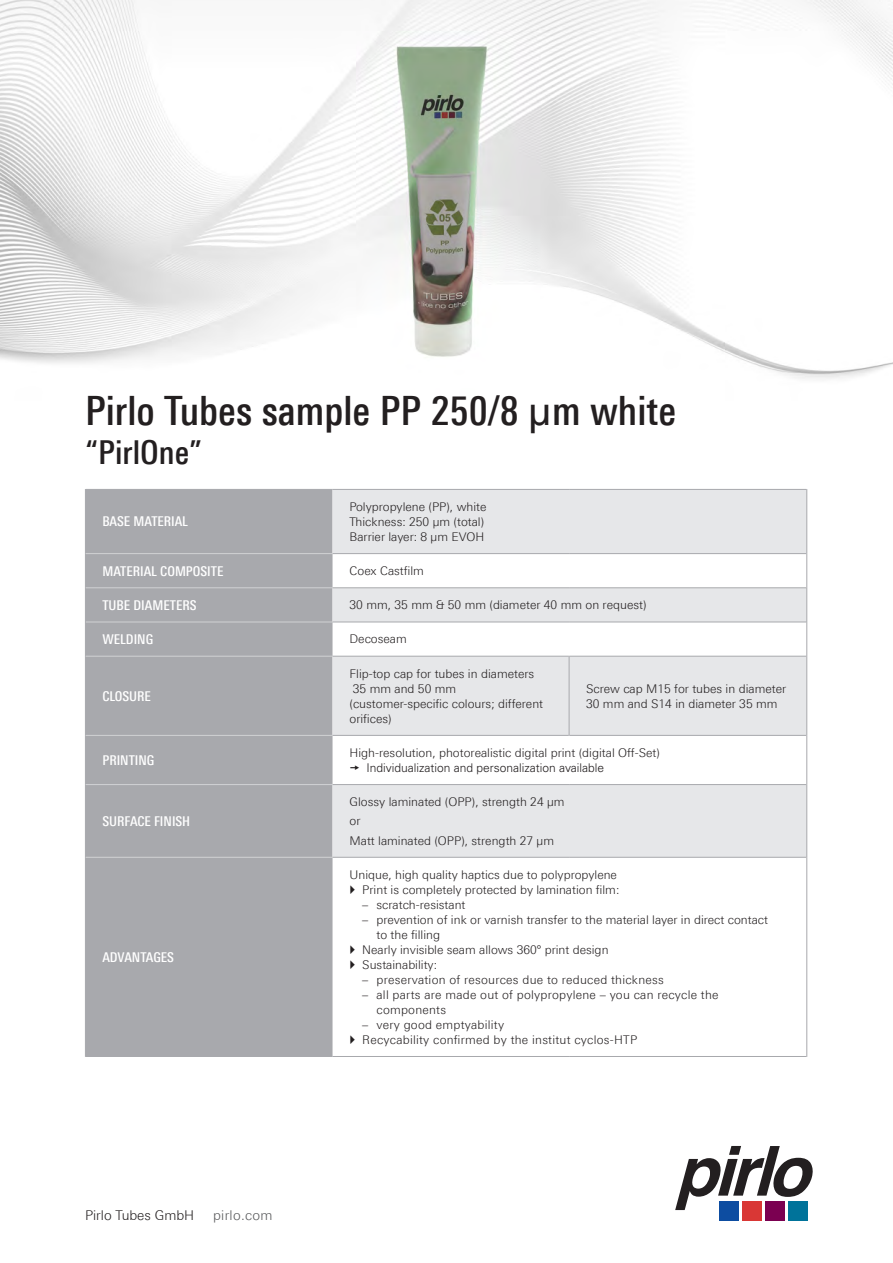
<style>
.page{position:relative;width:893px;height:1263px;background:#fff}
.page>*{position:absolute;margin:0;border:0;box-sizing:border-box;transform-origin:0 0}
.t1{font:500 40.5px "Linotype Univers 520 Cn";color:#231f20}
.t2{font:500 33px "Linotype Univers 520 Cn";color:#231f20}
.t3{font:500 13.5px "Linotype Univers 520 Cn";color:#fff}
.t4{font:300 13.5px "Linotype Univers 330";color:#231f20}
.t5{font:300 13.5px "Linotype Univers 330";letter-spacing:.02em;color:#57585a}
.t6{font:300 12px/15px "Linotype Univers 330";color:#231f20}
.t7{font:300 12px/15px "Linotype Univers 330";letter-spacing:.02em;color:#231f20}
.t8{font:300 12px "Univers LT Std";color:#231f20}
</style>
<div class="page">
<img style="left:0;top:0;width:893px;height:379px">
<div style="left:86px;top:490px;width:247px;height:566px;background:#a8a9ad"></div>
<svg style="left:333px;top:490px;width:473px;height:367px;fill:#e6e7e9"></svg>
<hr style="left:333px;top:553px;width:236px;height:1px;background:#a8a9ad">
<hr style="left:569px;top:553px;width:237px;height:1px;background:#a8a9ad">
<hr style="left:333px;top:587px;width:236px;height:1px;background:#a8a9ad">
<hr style="left:569px;top:587px;width:237px;height:1px;background:#a8a9ad">
<hr style="left:333px;top:784px;width:236px;height:1px;background:#a8a9ad">
<hr style="left:569px;top:784px;width:237px;height:1px;background:#a8a9ad">
<hr style="left:333px;top:857px;width:236px;height:1px;background:#a8a9ad">
<hr style="left:569px;top:857px;width:237px;height:1px;background:#a8a9ad">
<hr style="left:333px;top:622px;width:236px;height:1px;background:#a8a9ad">
<hr style="left:569px;top:622px;width:237px;height:1px;background:#a8a9ad">
<hr style="left:333px;top:656px;width:236px;height:1px;background:#a8a9ad">
<hr style="left:569px;top:656px;width:237px;height:1px;background:#a8a9ad">
<hr style="left:569px;top:656px;width:1px;height:80px;background:#a8a9ad">
<hr style="left:333px;top:735px;width:236px;height:1px;background:#a8a9ad">
<hr style="left:569px;top:735px;width:237px;height:1px;background:#a8a9ad">
<hr style="left:86px;top:489px;width:247px;height:1px;background:#a8a9ad">
<hr style="left:85px;top:489px;width:1px;height:65px;background:#a8a9ad">
<hr style="left:333px;top:489px;width:236px;height:1px;background:#a8a9ad">
<hr style="left:569px;top:489px;width:237px;height:1px;background:#a8a9ad">
<hr style="left:806px;top:489px;width:1px;height:65px;background:#a8a9ad">
<hr style="left:85px;top:554px;width:1px;height:34px;background:#a8a9ad">
<hr style="left:806px;top:554px;width:1px;height:34px;background:#a8a9ad">
<hr style="left:85px;top:588px;width:1px;height:34px;background:#a8a9ad">
<hr style="left:806px;top:588px;width:1px;height:34px;background:#a8a9ad">
<hr style="left:85px;top:622px;width:1px;height:34px;background:#a8a9ad">
<hr style="left:806px;top:622px;width:1px;height:34px;background:#a8a9ad">
<hr style="left:85px;top:656px;width:1px;height:79px;background:#a8a9ad">
<hr style="left:806px;top:656px;width:1px;height:79px;background:#a8a9ad">
<hr style="left:85px;top:735px;width:1px;height:49px;background:#a8a9ad">
<hr style="left:806px;top:735px;width:1px;height:49px;background:#a8a9ad">
<hr style="left:85px;top:784px;width:1px;height:73px;background:#a8a9ad">
<hr style="left:806px;top:784px;width:1px;height:73px;background:#a8a9ad">
<hr style="left:85px;top:857px;width:1px;height:200px;background:#a8a9ad">
<hr style="left:806px;top:857px;width:1px;height:200px;background:#a8a9ad">
<hr style="left:86px;top:1056px;width:247px;height:1px;background:#a8a9ad">
<hr style="left:333px;top:1056px;width:236px;height:1px;background:#a8a9ad">
<hr style="left:569px;top:1056px;width:237px;height:1px;background:#a8a9ad">
<hr style="left:86px;top:553px;width:247px;height:1px;background:#d1d2d4">
<hr style="left:86px;top:587px;width:247px;height:1px;background:#d1d2d4">
<hr style="left:86px;top:622px;width:247px;height:1px;background:#d1d2d4">
<hr style="left:86px;top:656px;width:247px;height:1px;background:#d1d2d4">
<hr style="left:86px;top:735px;width:247px;height:1px;background:#d1d2d4">
<hr style="left:86px;top:784px;width:247px;height:1px;background:#d1d2d4">
<hr style="left:86px;top:857px;width:247px;height:1px;background:#d1d2d4">
<svg style="left:675px;top:1146px;width:138px;height:64px"></svg>
<div style="left:788px;top:1201px;width:20px;height:19px;background:#00739a"></div>
<div style="left:719px;top:1201px;width:19px;height:19px;background:#0d4da1"></div>
<div style="left:742px;top:1201px;width:20px;height:19px;background:#d93735"></div>
<div style="left:765px;top:1201px;width:20px;height:19px;background:#7b0051"></div>
<svg style="left:351px;top:765px;width:8px;height:5px"></svg>
<h1 class="t1" style="left:85px;top:386px;width:593px">Pirlo Tubes sample PP 250/8 μm white</h1>
<h2 class="t2" style="left:85px;top:433px;width:119px">“PirlOne”</h2>
<p class="t3" style="left:102px;top:514px;width:87px">BASE MATERIAL</p>
<p class="t6" style="left:350px;top:499px;width:138px">Polypropylene (PP), white<br>Thickness: 250 µm (total)<br>Barrier layer: 8 µm EVOH</p>
<p class="t3" style="left:102px;top:563px;width:123px">MATERIAL COMPOSITE</p>
<p class="t6" style="left:350px;top:563px;width:76px">Coex Castfilm</p>
<p class="t3" style="left:102px;top:597px;width:96px">TUBE DIAMETERS</p>
<p class="t6" style="left:350px;top:597px;width:298px">30 mm, 35 mm &amp; 50 mm (diameter 40 mm on request)</p>
<p class="t3" style="left:102px;top:631px;width:52px">WELDING</p>
<p class="t6" style="left:350px;top:631px;width:59px">Decoseam</p>
<p class="t3" style="left:102px;top:688px;width:50px">CLOSURE</p>
<p class="t3" style="left:102px;top:752px;width:54px">PRINTING</p>
<p class="t3" style="left:102px;top:813px;width:89px">SURFACE FINISH</p>
<p class="t3" style="left:102px;top:949px;width:73px">ADVANTAGES</p>
<p class="t4" style="left:85px;top:1208px;width:111px">Pirlo Tubes GmbH</p>
<p class="t5" style="left:213px;top:1208px;width:61px">pirlo.com</p>
<p class="t6" style="left:350px;top:666px;width:195px">Flip-top cap for tubes in diameters<br>35 mm and 50 mm (customer-specific colours; different orifices)</p>
<p class="t6" style="left:586px;top:681px;width:202px">Screw cap M15 for tubes in diameter<br>30 mm and S14 in diameter 35 mm</p>
<p class="t6" style="left:350px;top:745px;width:312px">High-resolution, photorealistic digital print (digital Off-Set)</p>
<p class="t8" style="left:367px;top:760px;width:239px">Individualization and personalization available</p>
<p class="t6" style="left:350px;top:792px;width:217px;line-height:19.2px">Glossy laminated (OPP), strength 24 µm or<br>Matt laminated (OPP), strength 27 µm</p>
<p class="t6" style="left:350px;top:867px;width:271px;text-align:right">Unique, high quality haptics due to polypropylene<br>Print is completely protected by lamination film:</p>
<p class="t6" style="left:362px;top:897px;width:105px">– scratch-resistant</p>
<p class="t6" style="left:362px;top:912px;width:407px">– prevention of ink or varnish transfer to the material layer in direct contact</p>
<p class="t6" style="left:377px;top:927px;width:65px">to the filling</p>
<p class="t6" style="left:362px;top:942px;width:248px">Nearly invisible seam allows 360° print design</p>
<p class="t6" style="left:362px;top:957px;width:76px">Sustainability:</p>
<p class="t7" style="left:362px;top:972px;width:303px">– preservation of resources due to reduced thickness</p>
<p class="t7" style="left:377px;top:987px;width:344px;text-indent:-14px">– all parts are made out of polypropylene – you can recycle the components</p>
<p class="t7" style="left:362px;top:1017px;width:276px">– very good emptyability<br>Recycability confirmed by the institut cyclos-HTP</p>
</div>
